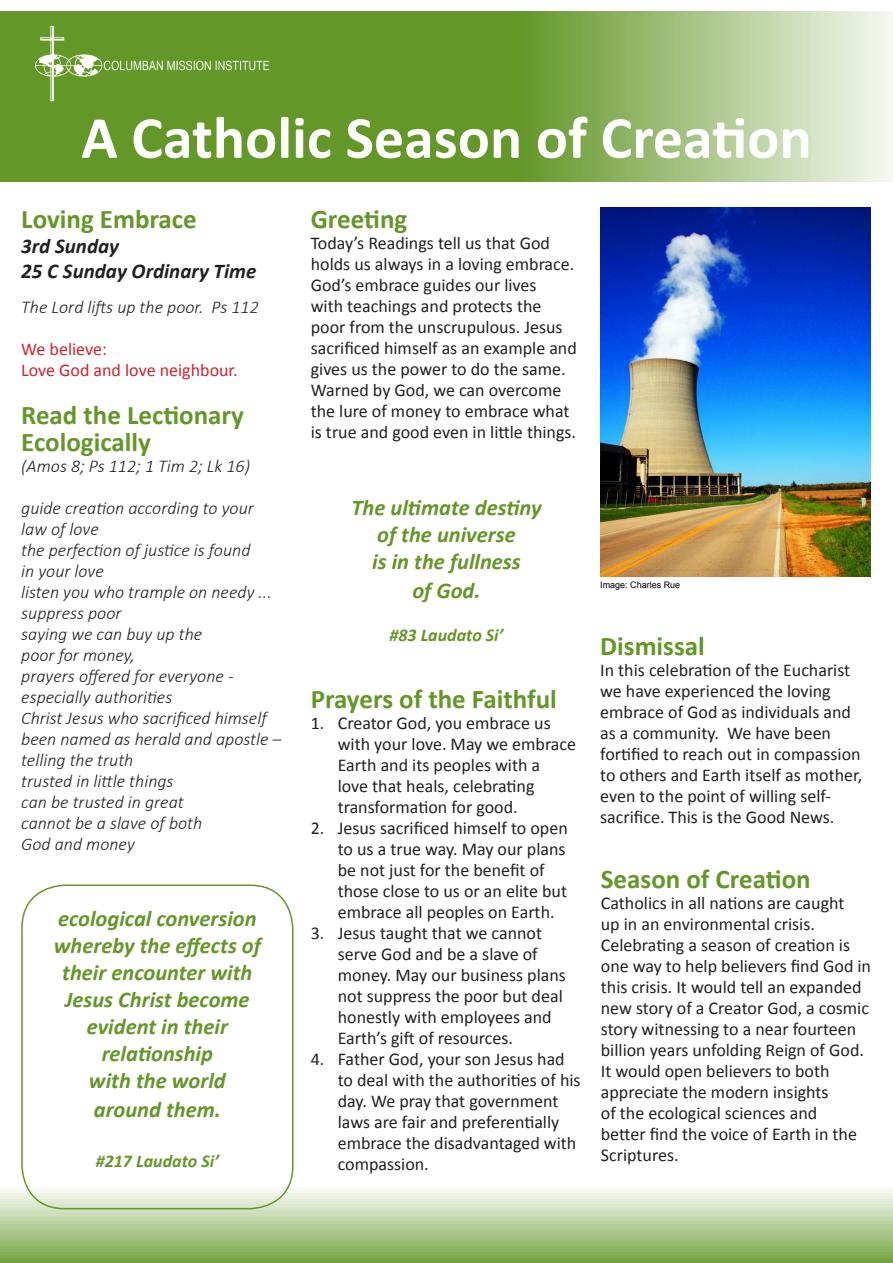
<style>
.page{position:relative;width:893px;height:1263px;background:#fff}
.page>*{position:absolute;margin:0;border:0;box-sizing:border-box;transform-origin:0 0}
.t1{font:700 60px "Calibri";color:#fff}
.t2{font:700 27px/27px "Calibri";color:#639728}
.t3{font:italic 700 22.5px/27px "Calibri";color:#639728}
.t4{font:italic 700 21px "Calibri";color:#231f20}
.t5{font:18px/21px "Calibri";color:#231f20}
.t6{font:italic 300 18px/21px "Calibri";color:#231f20}
.t7{font:18px/21px "Calibri";color:#d1232a}
.t8{font:italic 700 18px "Calibri";color:#639728}
.t9{font:9px "Arial";color:#000}
</style>
<div class="page">
<svg style="left:0;top:12px;width:893px;height:170px;background:#86ae58"></svg>
<svg style="left:0;top:918px;width:893px;height:345px"></svg>
<img style="left:600px;top:207px;width:270px;height:369px">
<img style="left:35px;top:21px;width:234px;height:85px">
<div style="left:21px;top:884px;width:272px;height:325px;border:2px solid #639728;border-radius:43px"></div>
<p class="t1" style="left:81px;top:99px;width:732px">A Catholic Season of Creation</p>
<p class="t2" style="left:21px;top:205px;width:177px">Loving Embrace</p>
<p class="t4" style="left:21px;top:233px;width:99px">3rd Sunday</p>
<p class="t4" style="left:21px;top:258px;width:237px">25 C Sunday Ordinary Time</p>
<p class="t6" style="left:21px;top:297px;width:239px">The Lord lifts up the poor. Ps 112</p>
<p class="t7" style="left:21px;top:339px;width:218px">We believe:<br>Love God and love neighbour.</p>
<p class="t2" style="left:21px;top:402px;width:224px">Read the Lectionary<br>Ecologically</p>
<p class="t6" style="left:21px;top:456px;width:230px">(Amos 8; Ps 112; 1 Tim 2; Lk 16)</p>
<p class="t6" style="left:21px;top:498px;width:234px">guide creation according to your</p>
<p class="t6" style="left:21px;top:519px;width:79px">law of love</p>
<p class="t6" style="left:21px;top:540px;width:231px">the perfection of justice is found</p>
<p class="t6" style="left:21px;top:561px;width:84px">in your love</p>
<p class="t6" style="left:21px;top:582px;width:252px">listen you who trample on needy ... suppress poor</p>
<p class="t6" style="left:21px;top:624px;width:183px">saying we can buy up the</p>
<p class="t6" style="left:21px;top:645px;width:115px">poor for money,</p>
<p class="t6" style="left:21px;top:666px;width:214px">prayers offered for everyone - especially authorities</p>
<p class="t6" style="left:21px;top:708px;width:247px">Christ Jesus who sacrificed himself</p>
<p class="t6" style="left:21px;top:729px;width:262px">been named as herald and apostle – telling the truth</p>
<p class="t6" style="left:21px;top:771px;width:154px">trusted in little things</p>
<p class="t6" style="left:21px;top:792px;width:164px">can be trusted in great</p>
<p class="t6" style="left:21px;top:813px;width:183px">cannot be a slave of both</p>
<p class="t6" style="left:21px;top:834px;width:115px">God and money</p>
<p class="t3" style="left:54px;top:905px;width:209px">ecological conversion whereby the effects of</p>
<p class="t3" style="left:62px;top:959px;width:192px">their encounter with</p>
<p class="t3" style="left:65px;top:986px;width:186px">Jesus Christ become</p>
<p class="t3" style="left:87px;top:1013px;width:143px">evident in their</p>
<p class="t3" style="left:102px;top:1040px;width:113px">relationship</p>
<p class="t3" style="left:89px;top:1067px;width:138px">with the world</p>
<p class="t3" style="left:94px;top:1096px;width:129px">around them.</p>
<p class="t8" style="left:96px;top:1150px;width:125px">#217 Laudato Si’</p>
<p class="t2" style="left:311px;top:205px;width:98px">Greeting</p>
<p class="t5" style="left:311px;top:232px;width:268px">Today’s Readings tell us that God holds us always in a loving embrace.<br>God’s embrace guides our lives<br>with teachings and protects the poor from the unscrupulous. Jesus sacrificed himself as an example and gives us the power to do the same.<br>Warned by God, we can overcome the lure of money to embrace what is true and good even in little things.</p>
<p class="t3" style="left:351px;top:494px;width:192px">The ultimate destiny</p>
<p class="t3" style="left:377px;top:521px;width:140px">of the universe</p>
<p class="t3" style="left:372px;top:548px;width:150px">is in the fullness</p>
<p class="t3" style="left:412px;top:577px;width:70px">of God.</p>
<p class="t8" style="left:389px;top:623px;width:116px">#83 Laudato Si’</p>
<p class="t2" style="left:311px;top:686px;width:248px">Prayers of the Faithful</p>
<p class="t5" style="left:338px;top:713px;width:240px;text-indent:-27px">1. Creator God, you embrace us with your love. May we embrace<br>Earth and its peoples with a<br>love that heals, celebrating transformation for good.</p>
<p class="t5" style="left:338px;top:818px;width:232px;text-indent:-27px">2. Jesus sacrificed himself to open to us a true way. May our plans be not just for the benefit of those close to us or an elite but embrace all peoples on Earth.</p>
<p class="t5" style="left:338px;top:923px;width:230px;text-indent:-27px">3. Jesus taught that we cannot serve God and be a slave of money. May our business plans not suppress the poor but deal honestly with employees and<br>Earth’s gift of resources.</p>
<p class="t5" style="left:338px;top:1049px;width:244px;text-indent:-27px">4. Father God, your son Jesus had to deal with the authorities of his day. We pray that government laws are fair and preferentially embrace the disadvantaged with compassion.</p>
<p class="t9" style="left:600px;top:579px;width:82px">Image: Charles Rue</p>
<p class="t2" style="left:600px;top:632px;width:106px">Dismissal</p>
<p class="t5" style="left:600px;top:659px;width:264px">In this celebration of the Eucharist we have experienced the loving embrace of God as individuals and as a community. We have been fortified to reach out in compassion to others and Earth itself as mother, even to the point of willing self&shy;sacrifice. This is the Good News.</p>
<p class="t2" style="left:601px;top:865px;width:211px">Season of Creation</p>
<p class="t5" style="left:601px;top:892px;width:272px">Catholics in all nations are caught<br>up in an environmental crisis.<br>Celebrating a season of creation is one way to help believers find God in this crisis. It would tell an expanded new story of a Creator God, a cosmic story witnessing to a near fourteen billion years unfolding Reign of God.<br>It would open believers to both appreciate the modern insights<br>of the ecological sciences and<br>better find the voice of Earth in the<br>Scriptures.</p>
</div>
